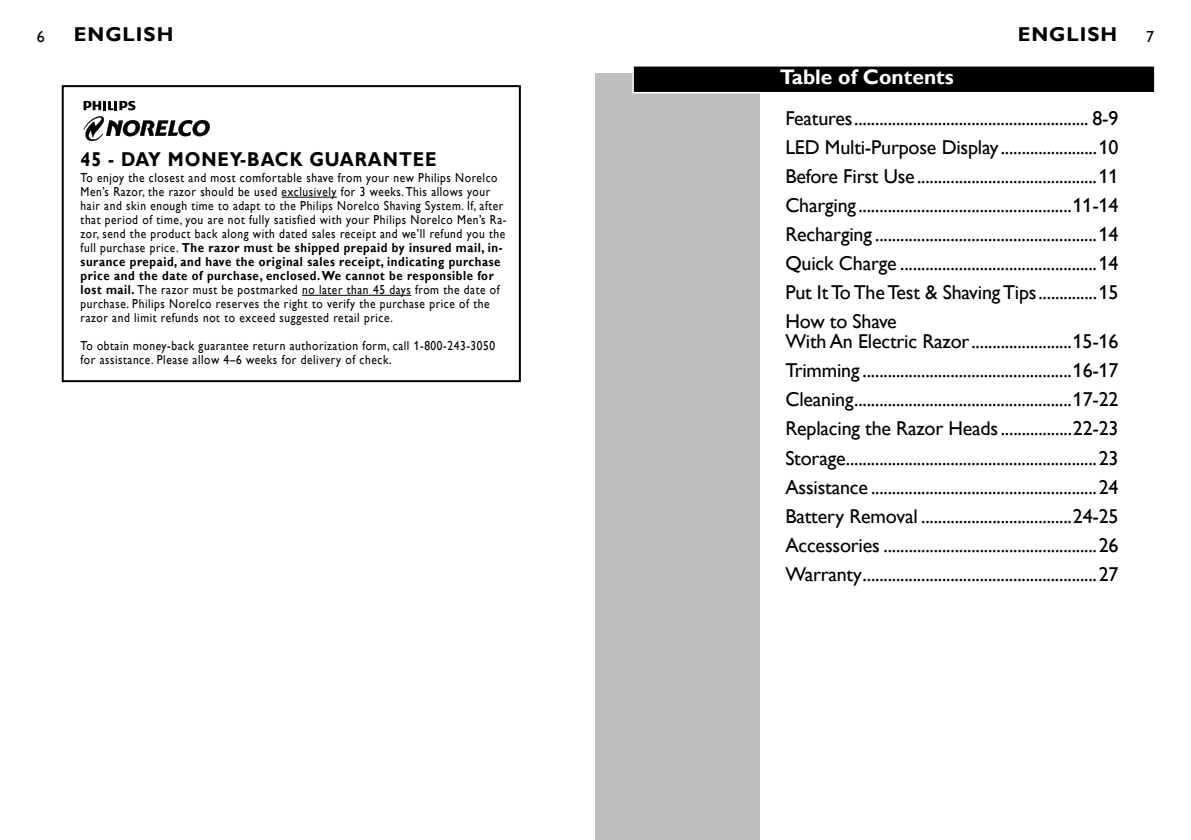
<style>
.page{position:relative;width:1191px;height:840px;background:#fff}
.page>*{position:absolute;margin:0;border:0;box-sizing:border-box;transform-origin:0 0}
.t1{font:700 21px "Gill Sans Alt One WGL";color:#fff}
.t2{font:20px/29px "Gill Sans Alt One WGL";letter-spacing:-.01em;color:#000;text-align:justify}
.t3{font:700 20px "Gill Sans Alt One WGL";letter-spacing:.05em;color:#000;scale:.9 1}
.t4{font:700 20px "Gill Sans Alt One WGL";letter-spacing:.05em;color:#000}
.t5{font:16px "Gill Sans Alt One WGL";color:#000}
.t6{font:13px/14px "Gill Sans Alt One WGL";letter-spacing:.05em;color:#000;scale:.88 1}
.s1{font-weight:700}
</style>
<div class="page">
<div style="left:595px;top:74px;width:165px;height:765px;background:#bcbec0"></div>
<div style="left:632px;top:65px;width:522px;height:28px;background:#929292"></div>
<div style="left:634px;top:67px;width:520px;height:25px;background:#000"></div>
<div style="left:62px;top:85px;width:459px;height:297px;border:2px solid #000"></div>
<hr style="left:281px;top:197px;width:56px;height:1px;background:#000">
<hr style="left:302px;top:295px;width:109px;height:1px;background:#000">
<svg style="left:84px;top:116px;width:126px;height:25px"></svg>
<svg style="left:84px;top:101px;width:51px;height:9px"></svg>
<p class="t5" style="left:37px;top:26px;width:9px">6</p>
<p class="t4" style="left:74px;top:20px;width:101px">ENGLISH</p>
<p class="t4" style="left:1017px;top:20px;width:101px">ENGLISH</p>
<p class="t3" style="left:81px;top:146px;width:397px">45 - DAY MONEY-BACK GUARANTEE</p>
<p class="t6" style="left:81px;top:170px;width:485px">To enjoy the closest and most comfortable shave from your new Philips Norelco Men’s Razor, the razor should be used exclusively for 3 weeks. This allows your hair and skin enough time to adapt to the Philips Norelco Shaving System. If, after that period of time, you are not fully satisfied with your Philips Norelco Men’s Ra&shy;zor, send the product back along with dated sales receipt and we’ll refund you the full purchase price. <span class="s1">The razor must be shipped prepaid by insured mail, in&shy;surance prepaid, and have the original sales receipt, indicating purchase price and the date of purchase, enclosed. We cannot be responsible for lost mail.</span> The razor must be postmarked no later than 45 days from the date of purchase. Philips Norelco reserves the right to verify the purchase price of the razor and limit refunds not to exceed suggested retail price.</p>
<p class="t6" style="left:81px;top:338px;width:472px">To obtain money-back guarantee return authorization form, call 1-800-243-3050 for assistance. Please allow 4–6 weeks for delivery of check.</p>
<p class="t1" style="left:780px;top:63px;width:175px">Table of Contents</p>
<p class="t2" style="left:785px;top:104px;width:335px">Features........................................................ 8-9<br>LED Multi-Purpose Display .......................10<br>Before First Use...........................................11<br>Charging ...................................................11-14<br>Recharging .....................................................14<br>Quick Charge ...............................................14<br>Put It To The Test &amp; Shaving Tips..............15<br>How to Shave</p>
<p class="t2" style="left:785px;top:327px;width:335px">With An Electric Razor........................15-16<br>Trimming ..................................................16-17<br>Cleaning....................................................17-22<br>Replacing the Razor Heads.................22-23<br>Storage............................................................23<br>Assistance ......................................................24<br>Battery Removal ....................................24-25<br>Accessories ...................................................26<br>Warranty........................................................27</p>
<p class="t5" style="left:1146px;top:26px;width:9px">7</p>
</div>
